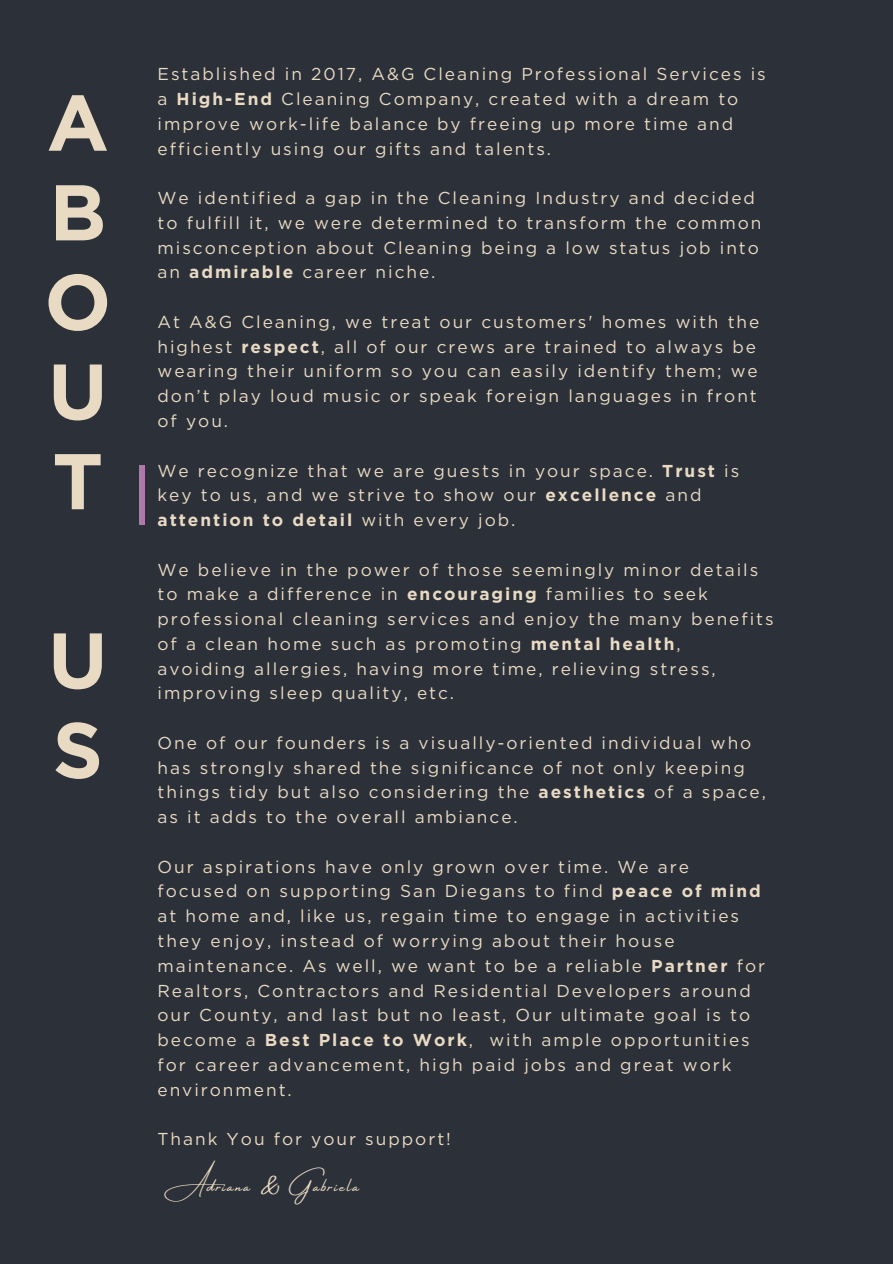
<style>
.page{position:relative;width:893px;height:1264px;background:#fff}
.page>*{position:absolute;margin:0;border:0;box-sizing:border-box;transform-origin:0 0}
.t1{font:700 78.75px/89.6px "Gotham";color:#e9dac4;text-align:justify}
.t2{font:18px "Amsterdam Four";letter-spacing:.105em;color:#e9dac4}
.t3{font:17.25px/24.8px "Gotham";letter-spacing:.115em;color:#e9dac4}
.s1{font-weight:700}
</style>
<div class="page">
<div style="left:0;top:0;width:892px;height:1263px;background:#2c3038"></div>
<div style="left:139px;top:465px;width:5px;height:59px;background:#ae79a9"></div>
<h1 class="t1" style="left:44px;top:78px;width:68px">A B O U T</h1>
<h1 class="t1" style="left:48px;top:615px;width:61px">U<br>S</h1>
<p class="t3" style="left:157px;top:62px;width:609px">Established in 2017, A&amp;G Cleaning Professional Services is a <span class="s1">High-End</span> Cleaning Company, created with a dream to improve work-life balance by freeing up more time and efficiently using our gifts and talents.</p>
<p class="t3" style="left:157px;top:185px;width:605px">We identified a gap in the Cleaning Industry and decided to fulfill it, we were determined to transform the common misconception about Cleaning being a low status job into an <span class="s1">admirable</span> career niche.</p>
<p class="t3" style="left:157px;top:309px;width:603px">At A&amp;G Cleaning, we treat our customers' homes with the highest <span class="s1">respect</span>, all of our crews are trained to always be wearing their uniform so you can easily identify them; we don’t play loud music or speak foreign languages in front of you.</p>
<p class="t3" style="left:157px;top:458px;width:583px">We recognize that we are guests in your space. <span class="s1">Trust</span> is key to us, and we strive to show our <span class="s1">excellence</span> and <span class="s1">attention to detail</span> with every job.</p>
<p class="t3" style="left:157px;top:557px;width:617px">We believe in the power of those seemingly minor details to make a difference in <span class="s1">encouraging</span> families to seek professional cleaning services and enjoy the many benefits of a clean home such as promoting <span class="s1">mental health</span>,<br>avoiding allergies, having more time, relieving stress, improving sleep quality, etc.</p>
<p class="t3" style="left:157px;top:730px;width:610px">One of our founders is a visually-oriented individual who has strongly shared the significance of not only keeping things tidy but also considering the <span class="s1">aesthetics</span> of a space, as it adds to the overall ambiance.</p>
<p class="t3" style="left:157px;top:854px;width:609px">Our aspirations have only grown over time. We are focused on supporting San Diegans to find <span class="s1">peace of mind </span>at home and, like us, regain time to engage in activities they enjoy, instead of worrying about their house maintenance. As well, we want to be a reliable <span class="s1">Partner</span> for Realtors, Contractors and Residential Developers around our County, and last but no least, Our ultimate goal is to become a <span class="s1">Best Place to Work</span>, with ample opportunities for career advancement, high paid jobs and great work environment.</p>
<p class="t3" style="left:157px;top:1126px;width:295px">Thank You for your support!</p>
<p class="t2" style="left:177px;top:1176px;width:183px">Adriana &amp; Gabriela</p>
</div>
